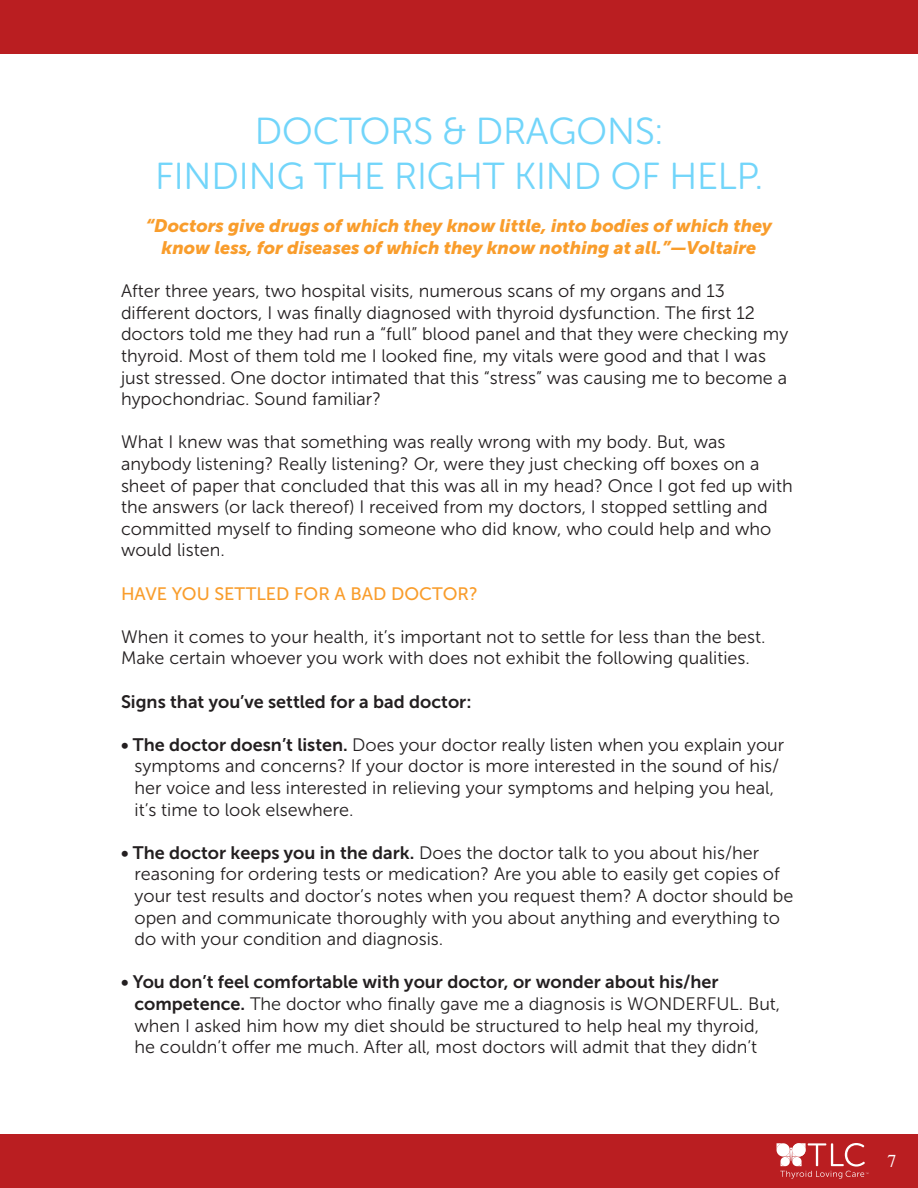
<style>
.page{position:relative;width:918px;height:1188px;background:#fff}
.page>*{position:absolute;margin:0;border:0;box-sizing:border-box;transform-origin:0 0}
.SUBHEADING_STYLE{font:37.5px/45px "Museo Sans Rounded 300";color:#72d5fa;text-align:center}
.Bulleted_Lists{font:18px/21.6px "Museo Sans 300";color:#231f20}
.QUOTES{font:italic 18px/21.6px "Museo Sans 900";color:#f99d2c;text-align:center}
.SUBSUBSUB_HEADERS{font:18px "Museo Sans 700";color:#231f20}
.SUB_SUBHEADINGS{font:18px "Museo Sans 500";color:#f99d2c}
.t1{font:18px "Times";color:#fff}
.s1{font-family:"Museo Sans 700"}
</style>
<div class="page">
<div style="left:0;top:0;width:918px;height:54px;background:#ba1e21"></div>
<div style="left:0;top:1134px;width:918px;height:54px;background:#ba1e21"></div>
<svg style="left:777px;top:1143px;width:92px;height:36px"></svg>
<p class="SUBHEADING_STYLE" style="left:155px;top:109px;width:609px">DOCTORS &amp; DRAGONS:<br>FINDING THE RIGHT KIND OF HELP.</p>
<p class="QUOTES" style="left:146px;top:215px;width:628px">“Doctors give drugs of which they know little, into bodies of which they know less, for diseases of which they know nothing at all.”—Voltaire</p>
<p class="Bulleted_Lists" style="left:121px;top:280px;width:669px">After three years, two hospital visits, numerous scans of my organs and 13 different doctors, I was finally diagnosed with thyroid dysfunction. The first 12 doctors told me they had run a “full” blood panel and that they were checking my thyroid. Most of them told me I looked fine, my vitals were good and that I was just stressed. One doctor intimated that this “stress” was causing me to become a hypochondriac. Sound familiar?</p>
<p class="Bulleted_Lists" style="left:121px;top:431px;width:673px">What I knew was that something was really wrong with my body. But, was anybody listening? Really listening? Or, were they just checking off boxes on a sheet of paper that concluded that this was all in my head? Once I got fed up with the answers (or lack thereof) I received from my doctors, I stopped settling and committed myself to finding someone who did know, who could help and who would listen.</p>
<p class="SUB_SUBHEADINGS" style="left:121px;top:583px;width:358px">HAVE YOU SETTLED FOR A BAD DOCTOR?</p>
<p class="Bulleted_Lists" style="left:121px;top:626px;width:646px">When it comes to your health, it’s important not to settle for less than the best.<br>Make certain whoever you work with does not exhibit the following qualities.</p>
<p class="SUBSUBSUB_HEADERS" style="left:121px;top:691px;width:352px">Signs that you’ve settled for a bad doctor:</p>
<p class="Bulleted_Lists" style="left:135px;top:734px;width:651px;text-indent:-14px"><span class="s1">• The doctor doesn’t listen.</span> Does your doctor really listen when you explain your symptoms and concerns? If your doctor is more interested in the sound of his/ her voice and less interested in relieving your symptoms and helping you heal, it’s time to look elsewhere.</p>
<p class="Bulleted_Lists" style="left:135px;top:842px;width:660px;text-indent:-14px"><span class="s1">• The doctor keeps you in the dark.</span> Does the doctor talk to you about his/her reasoning for ordering tests or medication? Are you able to easily get copies of your test results and doctor’s notes when you request them? A doctor should be open and communicate thoroughly with you about anything and everything to do with your condition and diagnosis.</p>
<p class="Bulleted_Lists" style="left:135px;top:971px;width:647px;text-indent:-14px"><span class="s1">• You don’t feel comfortable with your doctor, or wonder about his/her competence.</span> The doctor who finally gave me a diagnosis is WONDERFUL. But, when I asked him how my diet should be structured to help heal my thyroid, he couldn’t offer me much. After all, most doctors will admit that they didn’t</p>
<p class="t1" style="left:887px;top:1144px;width:10px">7</p>
</div>
